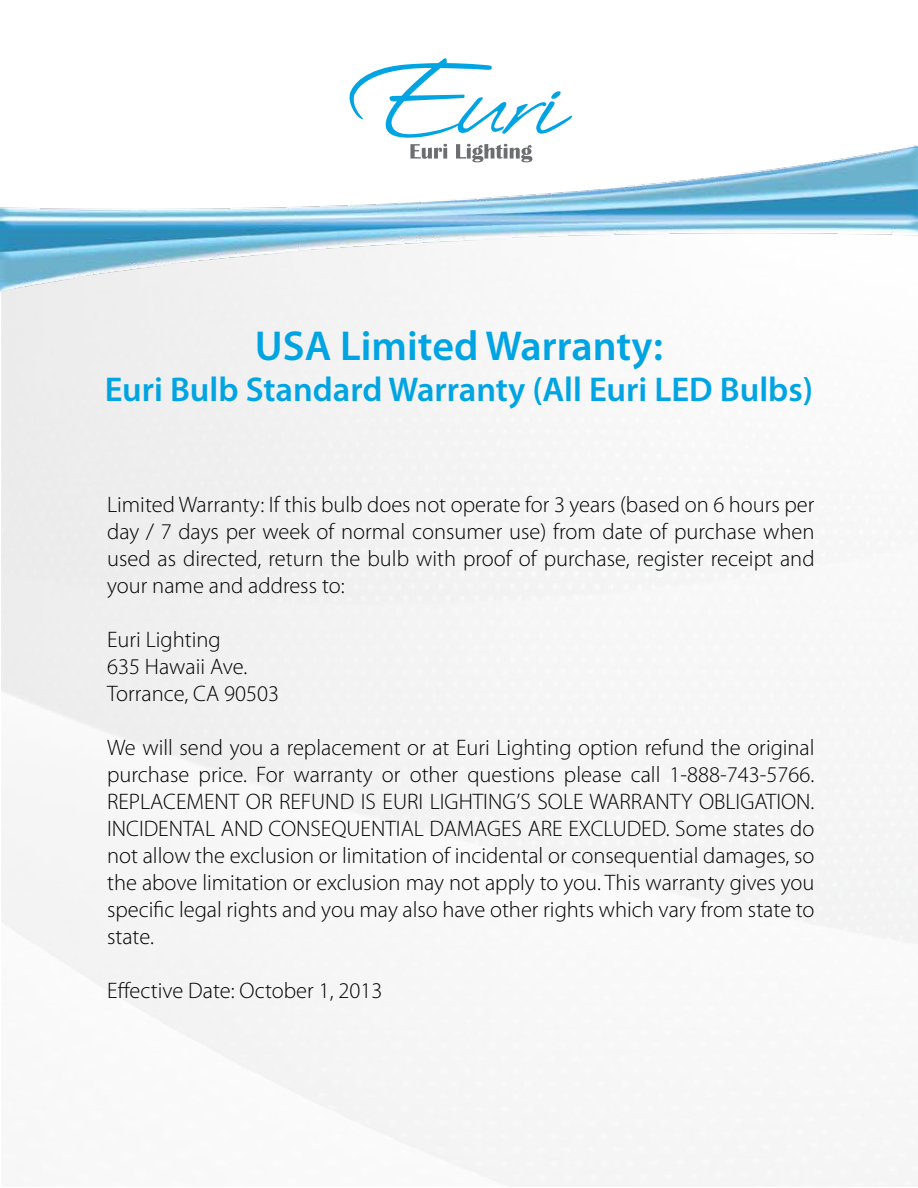
<style>
.page{position:relative;width:918px;height:1188px;background:#fff}
.page>*{position:absolute;margin:0;border:0;box-sizing:border-box;transform-origin:0 0}
.t1{font:600 42px "Myriad Pro";color:#00a4e3}
.t2{font:600 34.5px "Myriad Pro";color:#00a4e3}
.t3{font:300 22.5px/27px "Myriad Pro";color:#000;text-align:justify}
</style>
<div class="page">
<img style="left:0;top:145px;width:918px;height:222px">
<svg style="left:348px;top:58px;width:224px;height:104px"></svg>
<h1 class="t1" style="left:255px;top:319px;width:410px">USA Limited Warranty:</h1>
<h2 class="t2" style="left:105px;top:368px;width:710px">Euri Bulb Standard Warranty (All Euri LED Bulbs)</h2>
<p class="t3" style="left:107px;top:492px;width:709px">Limited Warranty: If this bulb does not operate for 3 years (based on 6 hours per day / 7 days per week of normal consumer use) from date of purchase when used as directed, return the bulb with proof of purchase, register receipt and your name and address to:</p>
<p class="t3" style="left:107px;top:627px;width:174px;text-align:left">Euri Lighting<br>635 Hawaii Ave.<br>Torrance, CA 90503</p>
<p class="t3" style="left:107px;top:735px;width:709px">We will send you a replacement or at Euri Lighting option refund the original purchase price. For warranty or other questions please call 1-888-743-5766.<br>REPLACEMENT OR REFUND IS EURI LIGHTING’S SOLE WARRANTY OBLIGATION.<br>INCIDENTAL AND CONSEQUENTIAL DAMAGES ARE EXCLUDED. Some states do not allow the exclusion or limitation of incidental or consequential damages, so the above limitation or exclusion may not apply to you. This warranty gives you specific legal rights and you may also have other rights which vary from state to state.</p>
<p class="t3" style="left:107px;top:978px;width:277px">Effective Date: October 1, 2013</p>
</div>
